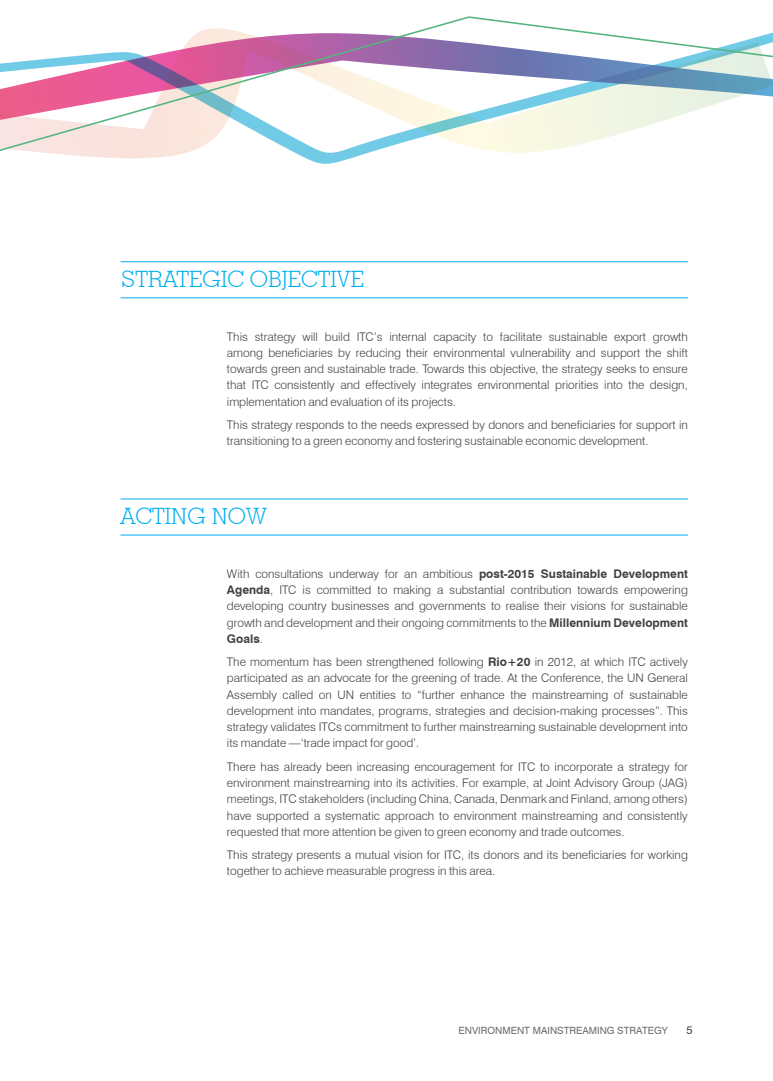
<style>
.page{position:relative;width:773px;height:1081px;background:#fff}
.page>*{position:absolute;margin:0;border:0;box-sizing:border-box;transform-origin:0 0}
.t1{font:300 22.5px "Geometric Slab 703 BT";color:#00aeef}
.t2{font:300 11.88px/16.2px "Swiss 721 BT";color:#414142;text-align:justify}
.t3{font:11.25px "Swiss 721 BT";color:#414142}
.t4{font:10px "Swiss 721 BT";color:#6d6f71}
.s1{font-weight:700}
</style>
<div class="page">
<svg style="left:0;top:16px;width:772px;height:148px"></svg>
<hr style="left:120px;top:261px;width:567px;height:1px;background:#00aeef">
<hr style="left:120px;top:297px;width:567px;height:1px;background:#00aeef">
<hr style="left:120px;top:499px;width:567px;height:1px;background:#00aeef">
<hr style="left:120px;top:535px;width:567px;height:1px;background:#00aeef">
<h1 class="t1" style="left:120px;top:265px;width:245px">STRATEGIC OBJECTIVE</h1>
<p class="t2" style="left:227px;top:328px;width:462px">This strategy will build ITC’s internal capacity to facilitate sustainable export growth among beneficiaries by reducing their environmental vulnerability and support the shift towards green and sustainable trade. Towards this objective, the strategy seeks to ensure that ITC consistently and effectively integrates environmental priorities into the design, implementation and evaluation of its projects.</p>
<p class="t2" style="left:227px;top:416px;width:462px">This strategy responds to the needs expressed by donors and beneficiaries for support in transitioning to a green economy and fostering sustainable economic development.</p>
<h1 class="t1" style="left:120px;top:502px;width:148px">ACTING NOW</h1>
<p class="t2" style="left:227px;top:565px;width:462px">With consultations underway for an ambitious <span class="s1">post-2015 Sustainable Development Agenda</span>, ITC is committed to making a substantial contribution towards empowering developing country businesses and governments to realise their visions for sustainable growth and development and their ongoing commitments to the <span class="s1">Millennium Development Goals</span>.</p>
<p class="t2" style="left:227px;top:654px;width:462px">The momentum has been strengthened following <span class="s1">Rio+20</span> in 2012, at which ITC actively participated as an advocate for the greening of trade. At the Conference, the UN General Assembly called on UN entities to “further enhance the mainstreaming of sustainable development into mandates, programs, strategies and decision-making processes”. This strategy validates ITCs commitment to further mainstreaming sustainable development into its mandate ––‘trade impact for good’.</p>
<p class="t2" style="left:227px;top:758px;width:462px">There has already been increasing encouragement for ITC to incorporate a strategy for environment mainstreaming into its activities. For example, at Joint Advisory Group (JAG) meetings, ITC stakeholders (including China, Canada, Denmark and Finland, among others) have supported a systematic approach to environment mainstreaming and consistently requested that more attention be given to green economy and trade outcomes.</p>
<p class="t2" style="left:227px;top:846px;width:462px">This strategy presents a mutual vision for ITC, its donors and its beneficiaries for working together to achieve measurable progress in this area.</p>
<p class="t4" style="left:458px;top:1025px;width:211px">ENVIRONMENT MAINSTREAMING STRATEGY</p>
<p class="t3" style="left:686px;top:1023px;width:8px">5</p>
</div>
